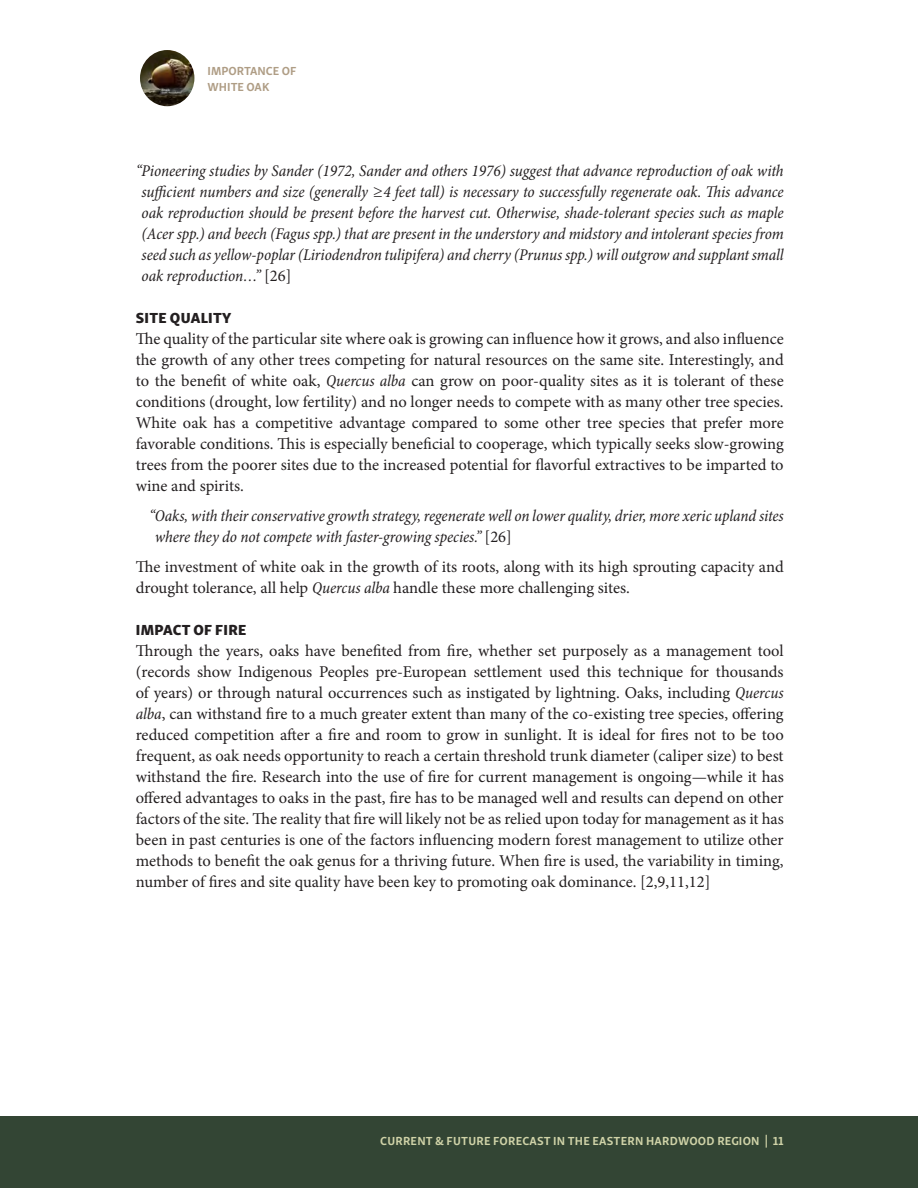
<style>
.page{position:relative;width:918px;height:1188px;background:#fff}
.page>*{position:absolute;margin:0;border:0;box-sizing:border-box;transform-origin:0 0}
.t1{font:16.5px/21px "Minion Pro";color:#231f20;text-align:justify}
.t2{font:italic condensed 16.5px/21px "Minion Pro";letter-spacing:-.005em;color:#231f20;text-align:justify}
.t3{font:15px "Skolar Sans Latn Eb";letter-spacing:.02em;color:#231f20}
.t4{font:700 12px "Skolar Sans Latn";letter-spacing:.02em;color:#d0d3a8}
.t5{font:700 12px/16.5px "Skolar Sans Latn";color:#af9d85}
.s1{font-style:normal;font-stretch:normal}
.s2{font-style:italic;font-stretch:condensed}
</style>
<div class="page">
<div style="left:0;top:1116px;width:918px;height:72px;background:#334534"></div>
<img style="left:140px;top:50px;width:54px;height:56px">
<p class="t5" style="left:208px;top:61px;width:90px">IMPORTANCE OF<br>WHITE OAK</p>
<p class="t2" style="left:142px;top:160px;width:644px;text-indent:-6px">“Pioneering studies by Sander (1972, Sander and others 1976) suggest that advance reproduction of oak with sufficient numbers and size (generally ≥4 feet tall) is necessary to successfully regenerate oak. This advance oak reproduction should be present before the harvest cut. Otherwise, shade-tolerant species such as maple (Acer spp.) and beech (Fagus spp.) that are present in the understory and midstory and intolerant species from seed such as yellow-poplar (Liriodendron tulipifera) and cherry (Prunus spp.) will outgrow and supplant small oak reproduction…” <span class="s1">[26]</span></p>
<p class="t3" style="left:136px;top:305px;width:97px">SITE QUALITY</p>
<p class="t1" style="left:136px;top:328px;width:650px">The quality of the particular site where oak is growing can influence how it grows, and also influence the growth of any other trees competing for natural resources on the same site. Interestingly, and to the benefit of white oak, <span class="s2">Quercus alba</span> can grow on poor-quality sites as it is tolerant of these conditions (drought, low fertility) and no longer needs to compete with as many other tree species.<br>White oak has a competitive advantage compared to some other tree species that prefer more favorable conditions. This is especially beneficial to cooperage, which typically seeks slow-growing trees from the poorer sites due to the increased potential for flavorful extractives to be imparted to wine and spirits.</p>
<p class="t2" style="left:155px;top:505px;width:630px;text-indent:-6px">“Oaks, with their conservative growth strategy, regenerate well on lower quality, drier, more xeric upland sites where they do not compete with faster-growing species.” <span class="s1">[26]</span></p>
<p class="t1" style="left:136px;top:556px;width:650px">The investment of white oak in the growth of its roots, along with its high sprouting capacity and drought tolerance, all help <span class="s2">Quercus alba</span> handle these more challenging sites.</p>
<p class="t3" style="left:136px;top:617px;width:112px">IMPACT OF FIRE</p>
<p class="t1" style="left:136px;top:640px;width:650px">Through the years, oaks have benefited from fire, whether set purposely as a management tool (records show Indigenous Peoples pre-European settlement used this technique for thousands of years) or through natural occurrences such as instigated by lightning. Oaks, including <span class="s2">Quercus alba</span>, can withstand fire to a much greater extent than many of the co-existing tree species, offering reduced competition after a fire and room to grow in sunlight. It is ideal for fires not to be too frequent, as oak needs opportunity to reach a certain threshold trunk diameter (caliper size) to best withstand the fire. Research into the use of fire for current management is ongoing—while it has offered advantages to oaks in the past, fire has to be managed well and results can depend on other factors of the site. The reality that fire will likely not be as relied upon today for management as it has been in past centuries is one of the factors influencing modern forest management to utilize other methods to benefit the oak genus for a thriving future. When fire is used, the variability in timing, number of fires and site quality have been key to promoting oak dominance. [2,9,11,12]</p>
<p class="t4" style="left:380px;top:1131px;width:405px">CURRENT &amp; FUTURE FORECAST IN THE EASTERN HARDWOOD REGION | 11</p>
</div>
